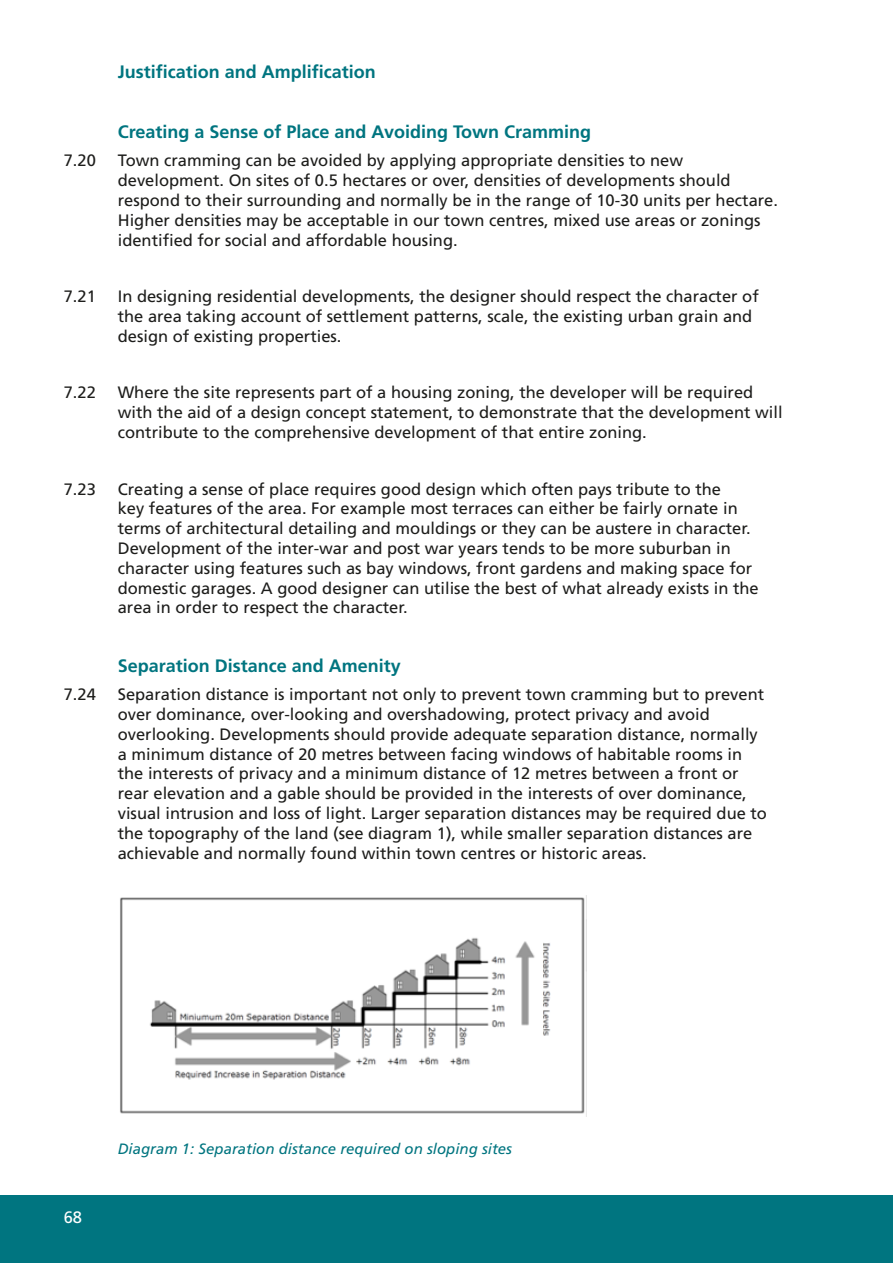
<style>
.page{position:relative;width:893px;height:1263px;background:#fff}
.page>*{position:absolute;margin:0;border:0;box-sizing:border-box;transform-origin:0 0}
.t1{font:700 18px "Frutiger";color:#007580}
.t2{font:16.5px/19.8px "Frutiger";color:#1d1d1b}
.t3{font:16.5px "Frutiger";color:#fff}
.t4{font:italic 15px "Frutiger";color:#007580}
</style>
<div class="page">
<div style="left:0;top:1196px;width:893px;height:67px;background:#007580"></div>
<img style="left:120px;top:895px;width:467px;height:222px">
<p class="t1" style="left:118px;top:61px;width:260px">Justification and Amplification</p>
<p class="t1" style="left:118px;top:121px;width:475px">Creating a Sense of Place and Avoiding Town Cramming</p>
<p class="t2" style="left:64px;top:151px;width:34px">7.20</p>
<p class="t2" style="left:118px;top:151px;width:662px">Town cramming can be avoided by applying appropriate densities to new development. On sites of 0.5 hectares or over, densities of developments should respond to their surrounding and normally be in the range of 10-30 units per hectare.<br>Higher densities may be acceptable in our town centres, mixed use areas or zonings identified for social and affordable housing.</p>
<p class="t2" style="left:64px;top:287px;width:34px">7.21</p>
<p class="t2" style="left:118px;top:287px;width:642px">In designing residential developments, the designer should respect the character of the area taking account of settlement patterns, scale, the existing urban grain and design of existing properties.</p>
<p class="t2" style="left:64px;top:383px;width:34px">7.22</p>
<p class="t2" style="left:118px;top:383px;width:666px">Where the site represents part of a housing zoning, the developer will be required with the aid of a design concept statement, to demonstrate that the development will contribute to the comprehensive development of that entire zoning.</p>
<p class="t2" style="left:64px;top:479px;width:34px">7.23</p>
<p class="t2" style="left:118px;top:479px;width:642px">Creating a sense of place requires good design which often pays tribute to the<br>key features of the area. For example most terraces can either be fairly ornate in terms of architectural detailing and mouldings or they can be austere in character.<br>Development of the inter-war and post war years tends to be more suburban in character using features such as bay windows, front gardens and making space for domestic garages. A good designer can utilise the best of what already exists in the area in order to respect the character.</p>
<p class="t1" style="left:118px;top:655px;width:285px">Separation Distance and Amenity</p>
<p class="t2" style="left:64px;top:684px;width:34px">7.24</p>
<p class="t2" style="left:118px;top:684px;width:651px">Separation distance is important not only to prevent town cramming but to prevent over dominance, over-looking and overshadowing, protect privacy and avoid overlooking. Developments should provide adequate separation distance, normally a minimum distance of 20 metres between facing windows of habitable rooms in the interests of privacy and a minimum distance of 12 metres between a front or rear elevation and a gable should be provided in the interests of over dominance, visual intrusion and loss of light. Larger separation distances may be required due to the topography of the land (see diagram 1), while smaller separation distances are achievable and normally found within town centres or historic areas.</p>
<p class="t3" style="left:64px;top:1207px;width:20px">68</p>
<p class="t4" style="left:118px;top:1140px;width:396px">Diagram 1: Separation distance required on sloping sites</p>
</div>
